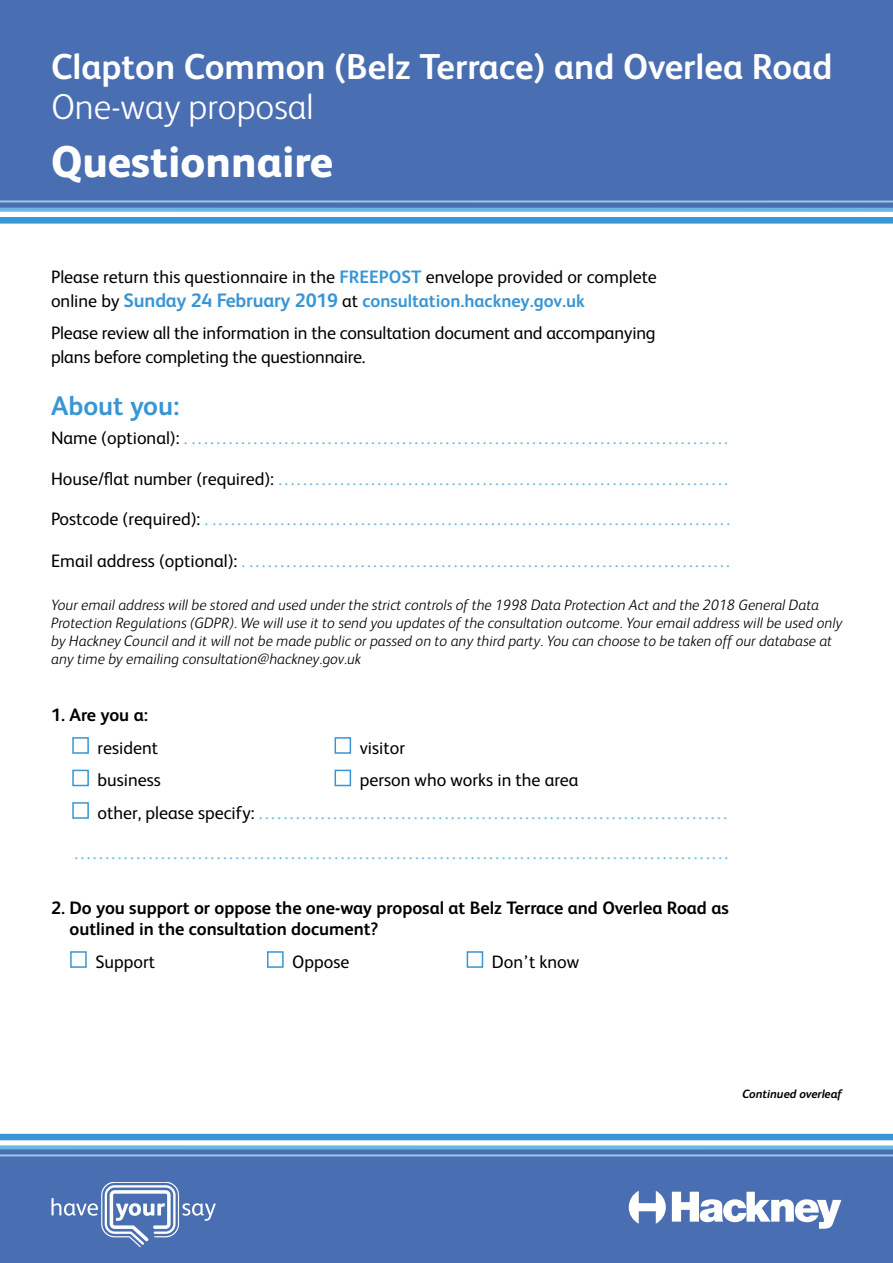
<style>
.page{position:relative;width:893px;height:1263px;background:#fff}
.page>*{position:absolute;margin:0;border:0;box-sizing:border-box;transform-origin:0 0}
.t1{font:800 44.25px "FS Albert";color:#fff}
.t2{font:700 36px "FS Albert";color:#fff}
.t3{font:300 36px "FS Albert";color:#fff}
.t4{font:700 27px "FS Albert";color:#3995d4}
.t5{font:18px/32.5px "FS Albert";color:#6cb6e5}
.t6{font:18px/24px "FS Albert";letter-spacing:-.01em;color:#000}
.t7{font:700 18px/21px "FS Albert";color:#000}
.t8{font:italic 300 15px/18px "FS Albert";color:#000}
.t9{font:italic 700 12px "FS Albert";color:#000}
.s1{font-weight:700;color:#3995d4}
.s2{font-weight:700;font-size:19.5px;color:#3995d4}
.s3{color:#000}
</style>
<div class="page">
<div style="left:0;top:0;width:893px;height:209px;background:#4a6eb2"></div>
<div style="left:0;top:1147px;width:893px;height:116px;background:#4a6eb2"></div>
<svg style="left:0;top:1133px;width:893px;height:24px"></svg>
<svg style="left:0;top:200px;width:893px;height:24px"></svg>
<svg style="left:629px;top:1191px;width:37px;height:33px"></svg>
<svg style="left:672px;top:1192px;width:169px;height:37px"></svg>
<div style="left:72px;top:737px;width:17px;height:17px;border:2px solid #3995d4"></div>
<div style="left:335px;top:737px;width:16px;height:17px;border:2px solid #3995d4"></div>
<div style="left:72px;top:770px;width:17px;height:16px;border:2px solid #3995d4"></div>
<div style="left:335px;top:770px;width:16px;height:16px;border:2px solid #3995d4"></div>
<div style="left:72px;top:802px;width:17px;height:17px;border:2px solid #3995d4"></div>
<div style="left:70px;top:951px;width:17px;height:17px;border:2px solid #3995d4"></div>
<div style="left:267px;top:951px;width:17px;height:17px;border:2px solid #3995d4"></div>
<div style="left:467px;top:951px;width:16px;height:17px;border:2px solid #3995d4"></div>
<svg style="left:51px;top:1182px;width:165px;height:65px"></svg>
<h2 class="t2" style="left:51px;top:42px;width:783px">Clapton Common (Belz Terrace) and Overlea Road</h2>
<h2 class="t3" style="left:51px;top:83px;width:264px">One-way proposal</h2>
<h1 class="t1" style="left:51px;top:129px;width:284px">Questionnaire</h1>
<p class="t6" style="left:51px;top:264px;width:607px">Please return this questionnaire in the <span class="s1">FREEPOST</span> envelope provided or complete online by <span class="s2">Sunday 24 February 2019</span> at <span class="s1">consultation.hackney.gov.uk</span></p>
<p class="t6" style="left:51px;top:320px;width:606px">Please review all the information in the consultation document and accompanying plans before completing the questionnaire.</p>
<h3 class="t4" style="left:51px;top:387px;width:130px">About you:</h3>
<p class="t5" style="left:51px;top:421px;width:678px"><span class="s3">Name (optional):</span> . .......................................................................................</p>
<p class="t5" style="left:51px;top:461px;width:678px"><span class="s3">House/flat number (required):</span> .........................................................................</p>
<p class="t5" style="left:51px;top:502px;width:681px"><span class="s3">Postcode (required):</span> . ....................................................................................</p>
<p class="t5" style="left:51px;top:544px;width:680px"><span class="s3">Email address (optional):</span> . ..............................................................................</p>
<p class="t8" style="left:51px;top:595px;width:793px">Your email address will be stored and used under the strict controls of the 1998 Data Protection Act and the 2018 General Data Protection Regulations (GDPR). We will use it to send you updates of the consultation outcome. Your email address will be used only by Hackney Council and it will not be made public or passed on to any third party. You can choose to be taken off our database at any time by emailing consultation@hackney.gov.uk</p>
<p class="t7" style="left:51px;top:704px;width:98px">1. Are you a:</p>
<p class="t6" style="left:98px;top:735px;width:62px">resident</p>
<p class="t6" style="left:360px;top:735px;width:47px">visitor</p>
<p class="t6" style="left:98px;top:767px;width:65px">business</p>
<p class="t5" style="left:98px;top:763px;width:631px;text-indent:262px"><span class="s3">person who works in the area<br>other, please specify:</span> ............................................................................</p>
<p class="t5" style="left:74px;top:836px;width:655px">..........................................................................................................</p>
<p class="t7" style="left:69px;top:897px;width:661px;text-indent:-18px">2. Do you support or oppose the one-way proposal at Belz Terrace and Overlea Road as outlined in the consultation document?</p>
<p class="t6" style="left:95px;top:949px;width:61px">Support</p>
<p class="t6" style="left:292px;top:949px;width:59px">Oppose</p>
<p class="t6" style="left:492px;top:949px;width:89px">Don’t know</p>
<p class="t9" style="left:742px;top:1085px;width:101px">Continued overleaf</p>
</div>
